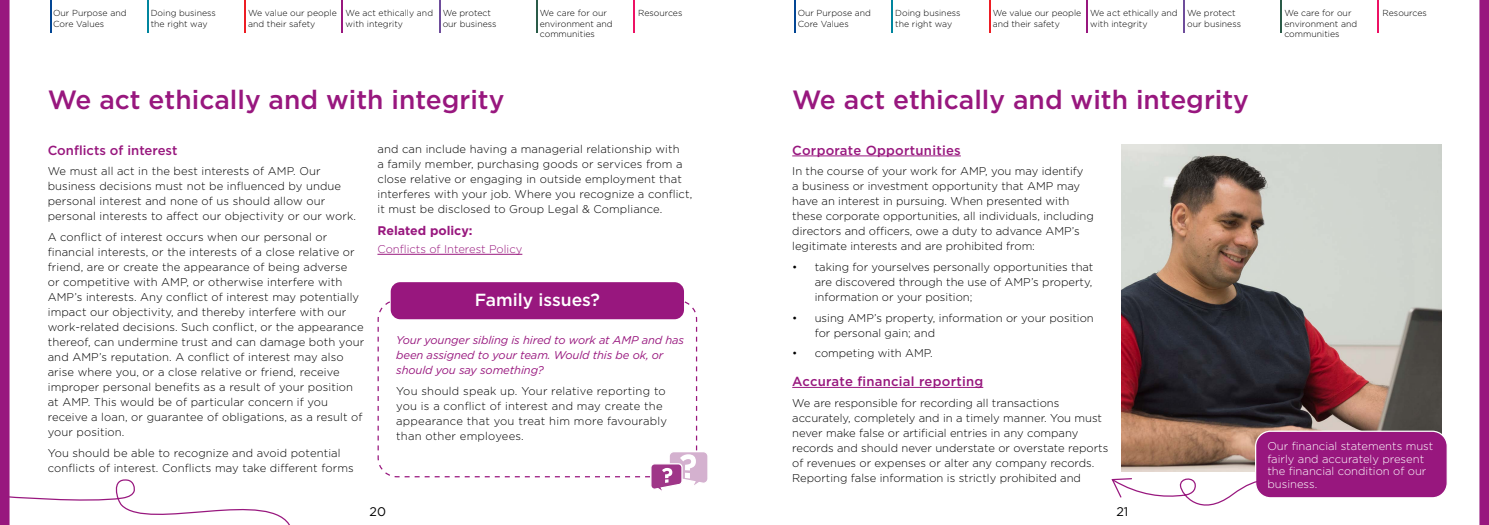
<style>
.page{position:relative;width:1489px;height:525px;background:#fff}
.page>*{position:absolute;margin:0;border:0;box-sizing:border-box;transform-origin:0 0}
.t1{font:500 26.38px "Gotham";color:#98177e}
.t2{font:500 17.5px "Gotham";color:#fff}
.t3{font:500 13.12px "Gotham";letter-spacing:.02em;color:#98177e}
.t4{font:500 13.12px "Gotham";color:#98177e}
.t5{font:700 12.5px "Gotham";color:#98177e}
.t6{font:12.5px "Gotham";color:#000}
.t7{font:300 11.25px/15px "Gotham";letter-spacing:.01em;color:#000}
.t8{font:italic 11.25px/15px "Gotham";letter-spacing:-.01em;color:#98177e}
.t9{font:300 11.25px/12.5px "Gotham";color:#fff}
.t10{font:300 11.25px "Gotham";color:#98177e}
.t11{font:300 8.75px/10.5px "Gotham";color:#000}
</style>
<div class="page">
<svg style="left:1479px;top:0;width:9px;height:524px;background:#9d2284"></svg>
<hr style="left:536px;top:0;width:1px;height:33px;background:#2a5b48">
<hr style="left:341px;top:0;width:2px;height:33px;background:#98177e">
<hr style="left:633px;top:0;width:1px;height:33px;background:#ed1164">
<hr style="left:439px;top:0;width:1px;height:33px;background:#6e4d9b">
<hr style="left:988px;top:0;width:2px;height:33px;background:#ed1d24">
<hr style="left:1280px;top:0;width:1px;height:33px;background:#2a5b48">
<hr style="left:794px;top:0;width:1px;height:33px;background:#034694">
<hr style="left:1085px;top:0;width:2px;height:33px;background:#98177e">
<hr style="left:1377px;top:0;width:1px;height:33px;background:#ed1164">
<hr style="left:891px;top:0;width:2px;height:33px;background:#00859e">
<hr style="left:1183px;top:0;width:1px;height:33px;background:#6e4d9b">
<hr style="left:792px;top:155px;width:168px;height:1px;background:#98177e">
<hr style="left:792px;top:387px;width:191px;height:1px;background:#98177e">
<img style="left:1121px;top:144px;width:319px;height:327px">
<div style="left:1255px;top:431px;width:191px;height:66px;background:#98177e;border-radius:15px"></div>
<div style="left:1254px;top:430px;width:193px;height:68px;border:1px solid #fff;border-radius:15px"></div>
<svg style="left:1111px;top:474px;width:178px;height:32px"></svg>
<hr style="left:377px;top:254px;width:145px;height:1px;background:#98177e">
<svg style="left:377px;top:299px;width:320px;height:178px"></svg>
<div style="left:391px;top:282px;width:293px;height:37px;background:#98177e;border-radius:9px"></div>
<svg style="left:404px;top:324px;width:304px;height:167px"></svg>
<svg style="left:0;top:0;width:290px;height:524px"></svg>
<p class="t11" style="left:53px;top:8px;width:75px">Our Purpose and<br>Core Values</p>
<p class="t11" style="left:345px;top:8px;width:89px">We act ethically and with integrity</p>
<p class="t11" style="left:1187px;top:8px;width:55px">We protect our business</p>
<p class="t11" style="left:1284px;top:8px;width:74px">We care for our environment and communities</p>
<p class="t11" style="left:442px;top:8px;width:55px">We protect our business</p>
<p class="t11" style="left:540px;top:8px;width:74px">We care for our environment and communities</p>
<p class="t11" style="left:151px;top:8px;width:67px">Doing business the right way</p>
<p class="t11" style="left:248px;top:8px;width:90px">We value our people</p>
<p class="t11" style="left:638px;top:8px;width:46px">Resources</p>
<p class="t11" style="left:248px;top:18px;width:69px">and their safety</p>
<p class="t11" style="left:797px;top:8px;width:75px">Our Purpose and<br>Core Values</p>
<p class="t11" style="left:1090px;top:8px;width:89px">We act ethically and with integrity</p>
<p class="t11" style="left:895px;top:8px;width:67px">Doing business the right way</p>
<p class="t11" style="left:992px;top:8px;width:90px">We value our people</p>
<p class="t11" style="left:1382px;top:8px;width:46px">Resources</p>
<p class="t11" style="left:992px;top:18px;width:69px">and their safety</p>
<h1 class="t1" style="left:48px;top:82px;width:458px">We act ethically and with integrity</h1>
<p class="t4" style="left:48px;top:141px;width:131px">Conflicts of interest</p>
<p class="t7" style="left:48px;top:163px;width:310px">We must all act in the best interests of AMP. Our business decisions must not be influenced by undue personal interest and none of us should allow our personal interests to affect our objectivity or our work.</p>
<p class="t7" style="left:48px;top:229px;width:318px">A conflict of interest occurs when our personal or financial interests, or the interests of a close relative or friend, are or create the appearance of being adverse<br>or competitive with AMP, or otherwise interfere with AMP’s interests. Any conflict of interest may potentially impact our objectivity, and thereby interfere with our work-related decisions. Such conflict, or the appearance thereof, can undermine trust and can damage both your and AMP’s reputation. A conflict of interest may also arise where you, or a close relative or friend, receive improper personal benefits as a result of your position at AMP. This would be of particular concern if you receive a loan, or guarantee of obligations, as a result of your position.</p>
<p class="t7" style="left:48px;top:444px;width:307px">You should be able to recognize and avoid potential conflicts of interest. Conflicts may take different forms</p>
<p class="t7" style="left:377px;top:141px;width:316px">and can include having a managerial relationship with<br>a family member, purchasing goods or services from a close relative or engaging in outside employment that interferes with your job. Where you recognize a conflict, it must be disclosed to Group Legal &amp; Compliance.</p>
<p class="t5" style="left:377px;top:222px;width:97px">Related policy:</p>
<p class="t10" style="left:377px;top:242px;width:146px">Conflicts of Interest Policy</p>
<h2 class="t2" style="left:475px;top:288px;width:127px">Family issues?</h2>
<p class="t8" style="left:396px;top:332px;width:289px">Your younger sibling is hired to work at AMP and has been assigned to your team. Would this be ok, or should you say something?</p>
<p class="t7" style="left:396px;top:382px;width:272px">You should speak up. Your relative reporting to you is a conflict of interest and may create the appearance that you treat him more favourably than other employees.</p>
<h1 class="t1" style="left:792px;top:82px;width:458px">We act ethically and with integrity</h1>
<p class="t3" style="left:792px;top:141px;width:170px">Corporate Opportunities</p>
<p class="t7" style="left:792px;top:163px;width:303px">In the course of your work for AMP, you may identify<br>a business or investment opportunity that AMP may have an interest in pursuing. When presented with these corporate opportunities, all individuals, including directors and officers, owe a duty to advance AMP’s legitimate interests and are prohibited from:</p>
<p class="t7" style="left:814px;top:259px;width:280px;text-align:justify;text-indent:-22px">• taking for yourselves personally opportunities that are discovered through the use of AMP’s property, information or your position;</p>
<p class="t7" style="left:814px;top:309px;width:280px;text-indent:-22px">• using AMP’s property, information or your position for personal gain; and</p>
<p class="t7" style="left:792px;top:345px;width:142px">• competing with AMP.</p>
<p class="t3" style="left:792px;top:372px;width:192px">Accurate financial reporting</p>
<p class="t7" style="left:792px;top:395px;width:317px">We are responsible for recording all transactions accurately, completely and in a timely manner. You must never make false or artificial entries in any company records and should never understate or overstate reports of revenues or expenses or alter any company records.<br>Reporting false information is strictly prohibited and</p>
<p class="t6" style="left:369px;top:504px;width:18px">20</p>
<p class="t6" style="left:1116px;top:504px;width:13px">21</p>
<p class="t9" style="left:1267px;top:439px;width:167px">Our financial statements must fairly and accurately present the financial condition of our business.</p>
</div>
